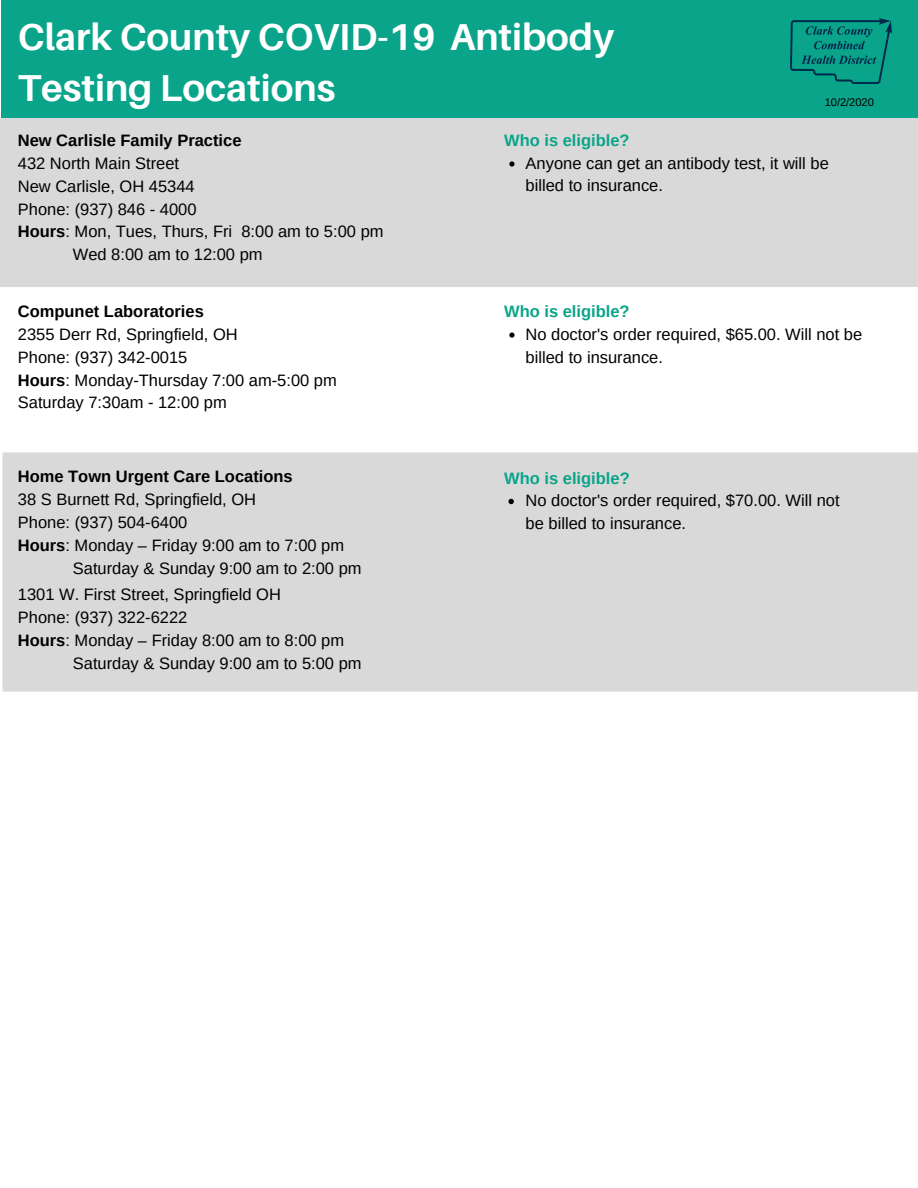
<style>
.page{position:relative;width:918px;height:1188px;background:#fff}
.page>*{position:absolute;margin:0;border:0;box-sizing:border-box;transform-origin:0 0}
.t1{font:700 37.5px/51.8px "Aileron";color:#fff}
.t2{font:16.5px/22.8px "Arimo";color:#000}
.t3{font:700 16.5px "Arimo";color:#000}
.t4{font:700 16.5px "Arimo";color:#09a489}
.t5{font:11.1px "Arimo";color:#000}
.s1{font-weight:700}
</style>
<div class="page">
<div style="left:1px;top:0;width:917px;height:118px;background:#09a489"></div>
<div style="left:0;top:118px;width:918px;height:169px;background:#d9d9d9"></div>
<div style="left:2px;top:452px;width:916px;height:240px;background:#d9d9d9"></div>
<img style="left:791px;top:18px;width:101px;height:66px">
<svg style="left:509px;top:161px;width:6px;height:6px"></svg>
<svg style="left:509px;top:333px;width:6px;height:5px"></svg>
<svg style="left:508px;top:499px;width:6px;height:5px"></svg>
<h1 class="t1" style="left:18px;top:10px;width:598px">Clark County COVID-19 Antibody<br>Testing Locations</h1>
<p class="t5" style="left:825px;top:96px;width:51px">10/2/2020</p>
<p class="t3" style="left:18px;top:131px;width:225px">New Carlisle Family Practice</p>
<p class="t2" style="left:18px;top:152px;width:163px">432 North Main Street</p>
<p class="t2" style="left:18px;top:175px;width:178px">New Carlisle, OH 45344</p>
<p class="t2" style="left:18px;top:197px;width:180px">Phone: (937) 846 - 4000</p>
<p class="t2" style="left:18px;top:220px;width:367px"><span class="s1">Hours</span>: Mon, Tues, Thurs, Fri 8:00 am to 5:00 pm</p>
<p class="t2" style="left:73px;top:243px;width:191px">Wed 8:00 am to 12:00 pm</p>
<p class="t4" style="left:504px;top:131px;width:127px">Who is eligible?</p>
<p class="t2" style="left:526px;top:152px;width:305px">Anyone can get an antibody test, it will be billed to insurance.</p>
<p class="t4" style="left:504px;top:302px;width:127px">Who is eligible?</p>
<p class="t3" style="left:18px;top:302px;width:188px">Compunet Laboratories</p>
<p class="t2" style="left:18px;top:323px;width:321px">2355 Derr Rd, Springfield, OH<br>Phone: (937) 342-0015<br><span class="s1">Hours</span>: Monday-Thursday 7:00 am-5:00 pm<br>Saturday 7:30am - 12:00 pm</p>
<p class="t2" style="left:526px;top:323px;width:338px">No doctor's order required, $65.00. Will not be billed to insurance.</p>
<p class="t3" style="left:18px;top:468px;width:276px">Home Town Urgent Care Locations</p>
<p class="t2" style="left:18px;top:488px;width:240px">38 S Burnett Rd, Springfield, OH</p>
<p class="t2" style="left:18px;top:511px;width:171px">Phone: (937) 504-6400</p>
<p class="t2" style="left:18px;top:534px;width:328px"><span class="s1">Hours</span>: Monday – Friday 9:00 am to 7:00 pm</p>
<p class="t2" style="left:73px;top:556px;width:290px">Saturday &amp; Sunday 9:00 am to 2:00 pm</p>
<p class="t2" style="left:18px;top:583px;width:265px">1301 W. First Street, Springfield OH</p>
<p class="t2" style="left:18px;top:606px;width:171px">Phone: (937) 322-6222</p>
<p class="t2" style="left:18px;top:629px;width:328px"><span class="s1">Hours</span>: Monday – Friday 8:00 am to 8:00 pm</p>
<p class="t2" style="left:73px;top:652px;width:290px">Saturday &amp; Sunday 9:00 am to 5:00 pm</p>
<p class="t4" style="left:504px;top:469px;width:127px">Who is eligible?</p>
<p class="t2" style="left:526px;top:489px;width:316px">No doctor's order required, $70.00. Will not be billed to insurance.</p>
</div>
